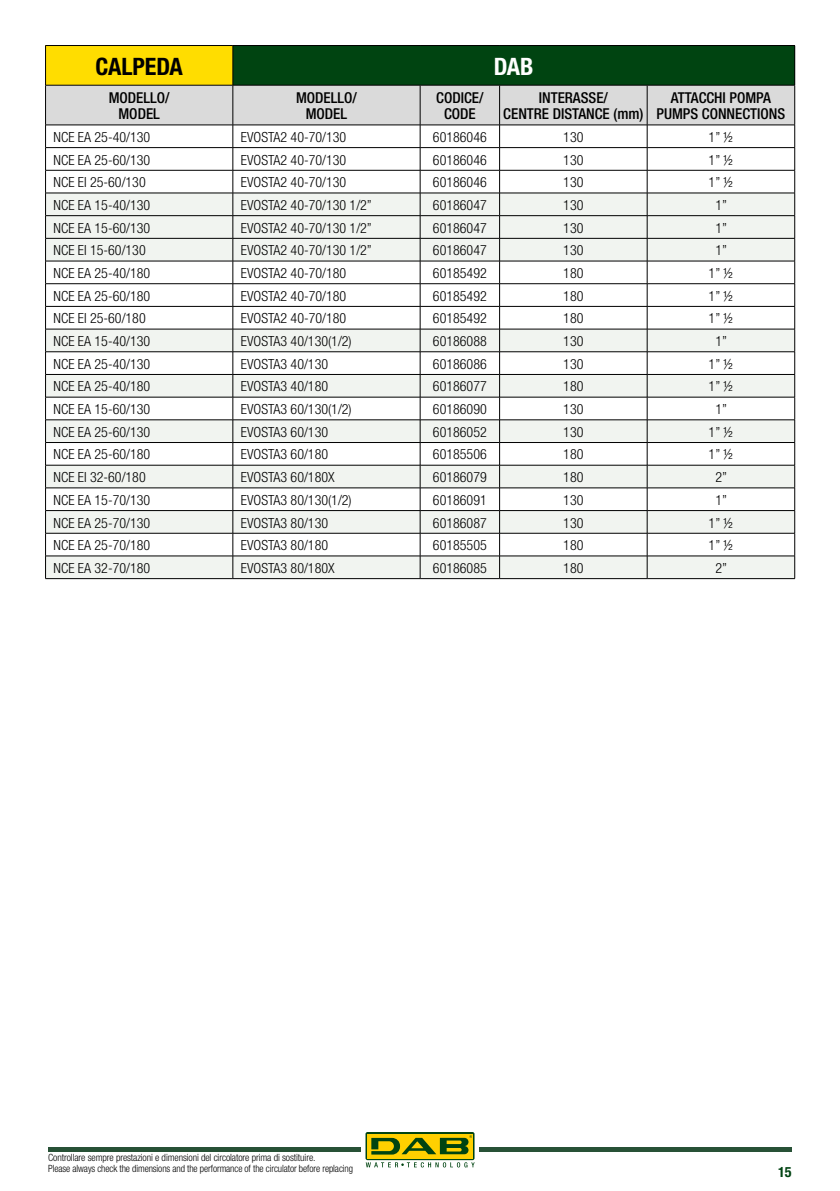
<style>
.page{position:relative;width:840px;height:1191px;background:#fff}
.page>*{position:absolute;margin:0;border:0;box-sizing:border-box;transform-origin:0 0}
.t1{font:700 condensed 24px "Helvetica Neue LT";color:#000}
.t2{font:700 condensed 24px "Helvetica Neue LT";color:#fff}
.t3{font:500 condensed 15px/16px "Helvetica Neue LT";color:#000;text-align:center}
.t4{font:700 condensed 14.2px "Helvetica Neue LT";color:#004312}
.t5{font:300 condensed 14px "Helvetica Neue LT";color:#000}
.t6{font:300 condensed 10px/11px "Helvetica Neue LT";letter-spacing:-.01em;color:#000}
</style>
<div class="page">
<hr style="left:48px;top:1147px;width:313px;height:4px;background:#285136">
<hr style="left:479px;top:1147px;width:312px;height:4px;background:#285136">
<div style="left:365px;top:1132px;width:109px;height:28px;background:linear-gradient(to right,#ffd000,#ffd000);border-radius:2px"></div>
<div style="left:367px;top:1133px;width:105px;height:25px;background:#ffd000"></div>
<svg style="left:365px;top:1162px;width:109px;height:5px"></svg>
<svg style="left:371px;top:1135px;width:100px;height:19px"></svg>
<div style="left:46px;top:46px;width:187px;height:39px;background:#fd0"></div>
<div style="left:233px;top:46px;width:561px;height:39px;background:#041"></div>
<hr style="left:45px;top:45px;width:188px;height:1px;background:#000">
<hr style="left:45px;top:46px;width:1px;height:39px;background:#000">
<hr style="left:233px;top:45px;width:187px;height:1px;background:#000">
<hr style="left:232px;top:46px;width:1px;height:39px;background:#000">
<hr style="left:420px;top:45px;width:79px;height:1px;background:#000">
<hr style="left:499px;top:45px;width:147px;height:1px;background:#000">
<hr style="left:646px;top:45px;width:148px;height:1px;background:#000">
<hr style="left:794px;top:46px;width:1px;height:39px;background:#000">
<svg style="left:45px;top:85px;width:750px;height:493px"></svg>
<hr style="left:45px;top:578px;width:188px;height:1px;background:#000">
<hr style="left:233px;top:578px;width:187px;height:1px;background:#000">
<hr style="left:420px;top:578px;width:79px;height:1px;background:#000">
<hr style="left:499px;top:578px;width:147px;height:1px;background:#000">
<hr style="left:646px;top:578px;width:148px;height:1px;background:#000">
<h1 class="t1" style="left:95px;top:53px;width:89px">CALPEDA</h1>
<h1 class="t2" style="left:493px;top:53px;width:41px">DAB</h1>
<p class="t3" style="left:109px;top:91px;width:62px">MODELLO/<br>MODEL</p>
<p class="t3" style="left:296px;top:91px;width:62px">MODELLO/<br>MODEL</p>
<p class="t3" style="left:436px;top:91px;width:49px">CODICE/<br>CODE</p>
<p class="t3" style="left:503px;top:91px;width:141px">INTERASSE/<br>CENTRE DISTANCE (mm)</p>
<p class="t3" style="left:656px;top:91px;width:130px">ATTACCHI POMPA<br>PUMPS CONNECTIONS</p>
<p class="t5" style="left:54px;top:132px;width:98px">NCE EA 25-40/130</p>
<p class="t5" style="left:241px;top:132px;width:107px">EVOSTA2 40-70/130</p>
<p class="t5" style="left:432px;top:132px;width:55px">60186046</p>
<p class="t5" style="left:563px;top:132px;width:22px">130</p>
<p class="t5" style="left:708px;top:132px;width:26px">1” ½</p>
<p class="t5" style="left:54px;top:154px;width:98px">NCE EA 25-60/130</p>
<p class="t5" style="left:241px;top:154px;width:107px">EVOSTA2 40-70/130</p>
<p class="t5" style="left:432px;top:154px;width:55px">60186046</p>
<p class="t5" style="left:563px;top:154px;width:22px">130</p>
<p class="t5" style="left:708px;top:154px;width:26px">1” ½</p>
<p class="t5" style="left:54px;top:177px;width:94px">NCE EI 25-60/130</p>
<p class="t5" style="left:241px;top:177px;width:107px">EVOSTA2 40-70/130</p>
<p class="t5" style="left:432px;top:177px;width:55px">60186046</p>
<p class="t5" style="left:563px;top:177px;width:22px">130</p>
<p class="t5" style="left:708px;top:177px;width:26px">1” ½</p>
<p class="t5" style="left:54px;top:200px;width:98px">NCE EA 15-40/130</p>
<p class="t5" style="left:241px;top:200px;width:132px">EVOSTA2 40-70/130 1/2”</p>
<p class="t5" style="left:432px;top:200px;width:55px">60186047</p>
<p class="t5" style="left:563px;top:200px;width:22px">130</p>
<p class="t5" style="left:715px;top:200px;width:13px">1”</p>
<p class="t5" style="left:54px;top:222px;width:98px">NCE EA 15-60/130</p>
<p class="t5" style="left:241px;top:222px;width:132px">EVOSTA2 40-70/130 1/2”</p>
<p class="t5" style="left:432px;top:222px;width:55px">60186047</p>
<p class="t5" style="left:563px;top:222px;width:22px">130</p>
<p class="t5" style="left:715px;top:222px;width:13px">1”</p>
<p class="t5" style="left:54px;top:245px;width:94px">NCE EI 15-60/130</p>
<p class="t5" style="left:241px;top:245px;width:132px">EVOSTA2 40-70/130 1/2”</p>
<p class="t5" style="left:432px;top:245px;width:55px">60186047</p>
<p class="t5" style="left:563px;top:245px;width:22px">130</p>
<p class="t5" style="left:715px;top:245px;width:13px">1”</p>
<p class="t5" style="left:54px;top:268px;width:98px">NCE EA 25-40/180</p>
<p class="t5" style="left:241px;top:268px;width:107px">EVOSTA2 40-70/180</p>
<p class="t5" style="left:432px;top:268px;width:55px">60185492</p>
<p class="t5" style="left:563px;top:268px;width:22px">180</p>
<p class="t5" style="left:708px;top:268px;width:26px">1” ½</p>
<p class="t5" style="left:54px;top:290px;width:98px">NCE EA 25-60/180</p>
<p class="t5" style="left:241px;top:290px;width:107px">EVOSTA2 40-70/180</p>
<p class="t5" style="left:432px;top:290px;width:55px">60185492</p>
<p class="t5" style="left:563px;top:290px;width:22px">180</p>
<p class="t5" style="left:708px;top:290px;width:26px">1” ½</p>
<p class="t5" style="left:54px;top:313px;width:94px">NCE EI 25-60/180</p>
<p class="t5" style="left:241px;top:313px;width:107px">EVOSTA2 40-70/180</p>
<p class="t5" style="left:432px;top:313px;width:55px">60185492</p>
<p class="t5" style="left:563px;top:313px;width:22px">180</p>
<p class="t5" style="left:708px;top:313px;width:26px">1” ½</p>
<p class="t5" style="left:54px;top:336px;width:98px">NCE EA 15-40/130</p>
<p class="t5" style="left:241px;top:336px;width:112px">EVOSTA3 40/130(1/2)</p>
<p class="t5" style="left:432px;top:336px;width:55px">60186088</p>
<p class="t5" style="left:563px;top:336px;width:22px">130</p>
<p class="t5" style="left:715px;top:336px;width:13px">1”</p>
<p class="t5" style="left:54px;top:358px;width:98px">NCE EA 25-40/130</p>
<p class="t5" style="left:241px;top:358px;width:89px">EVOSTA3 40/130</p>
<p class="t5" style="left:432px;top:358px;width:55px">60186086</p>
<p class="t5" style="left:563px;top:358px;width:22px">130</p>
<p class="t5" style="left:708px;top:358px;width:26px">1” ½</p>
<p class="t5" style="left:54px;top:381px;width:98px">NCE EA 25-40/180</p>
<p class="t5" style="left:241px;top:381px;width:89px">EVOSTA3 40/180</p>
<p class="t5" style="left:432px;top:381px;width:55px">60186077</p>
<p class="t5" style="left:563px;top:381px;width:22px">180</p>
<p class="t5" style="left:708px;top:381px;width:26px">1” ½</p>
<p class="t5" style="left:54px;top:404px;width:98px">NCE EA 15-60/130</p>
<p class="t5" style="left:241px;top:404px;width:112px">EVOSTA3 60/130(1/2)</p>
<p class="t5" style="left:432px;top:404px;width:55px">60186090</p>
<p class="t5" style="left:563px;top:404px;width:22px">130</p>
<p class="t5" style="left:715px;top:404px;width:13px">1”</p>
<p class="t5" style="left:54px;top:426px;width:98px">NCE EA 25-60/130</p>
<p class="t5" style="left:241px;top:426px;width:89px">EVOSTA3 60/130</p>
<p class="t5" style="left:432px;top:426px;width:55px">60186052</p>
<p class="t5" style="left:563px;top:426px;width:22px">130</p>
<p class="t5" style="left:708px;top:426px;width:26px">1” ½</p>
<p class="t5" style="left:54px;top:449px;width:98px">NCE EA 25-60/180</p>
<p class="t5" style="left:241px;top:449px;width:89px">EVOSTA3 60/180</p>
<p class="t5" style="left:432px;top:449px;width:55px">60185506</p>
<p class="t5" style="left:563px;top:449px;width:22px">180</p>
<p class="t5" style="left:708px;top:449px;width:26px">1” ½</p>
<p class="t5" style="left:54px;top:472px;width:94px">NCE EI 32-60/180</p>
<p class="t5" style="left:241px;top:472px;width:95px">EVOSTA3 60/180X</p>
<p class="t5" style="left:432px;top:472px;width:55px">60186079</p>
<p class="t5" style="left:563px;top:472px;width:22px">180</p>
<p class="t5" style="left:715px;top:472px;width:13px">2”</p>
<p class="t5" style="left:54px;top:495px;width:98px">NCE EA 15-70/130</p>
<p class="t5" style="left:241px;top:495px;width:112px">EVOSTA3 80/130(1/2)</p>
<p class="t5" style="left:432px;top:495px;width:55px">60186091</p>
<p class="t5" style="left:563px;top:495px;width:22px">130</p>
<p class="t5" style="left:715px;top:495px;width:13px">1”</p>
<p class="t5" style="left:54px;top:517px;width:98px">NCE EA 25-70/130</p>
<p class="t5" style="left:241px;top:517px;width:89px">EVOSTA3 80/130</p>
<p class="t5" style="left:432px;top:517px;width:55px">60186087</p>
<p class="t5" style="left:563px;top:517px;width:22px">130</p>
<p class="t5" style="left:708px;top:517px;width:26px">1” ½</p>
<p class="t5" style="left:54px;top:540px;width:98px">NCE EA 25-70/180</p>
<p class="t5" style="left:241px;top:540px;width:89px">EVOSTA3 80/180</p>
<p class="t5" style="left:432px;top:540px;width:55px">60185505</p>
<p class="t5" style="left:563px;top:540px;width:22px">180</p>
<p class="t5" style="left:708px;top:540px;width:26px">1” ½</p>
<p class="t5" style="left:54px;top:563px;width:98px">NCE EA 32-70/180</p>
<p class="t5" style="left:241px;top:563px;width:95px">EVOSTA3 80/180X</p>
<p class="t5" style="left:432px;top:563px;width:55px">60186085</p>
<p class="t5" style="left:563px;top:563px;width:22px">180</p>
<p class="t5" style="left:715px;top:563px;width:13px">2”</p>
<p class="t6" style="left:48px;top:1152px;width:306px">Controllare sempre prestazioni e dimensioni del circolatore prima di sostituire.<br>Please always check the dimensions and the performance of the circulator before replacing</p>
<p class="t4" style="left:777px;top:1163px;width:15px">15</p>
</div>
